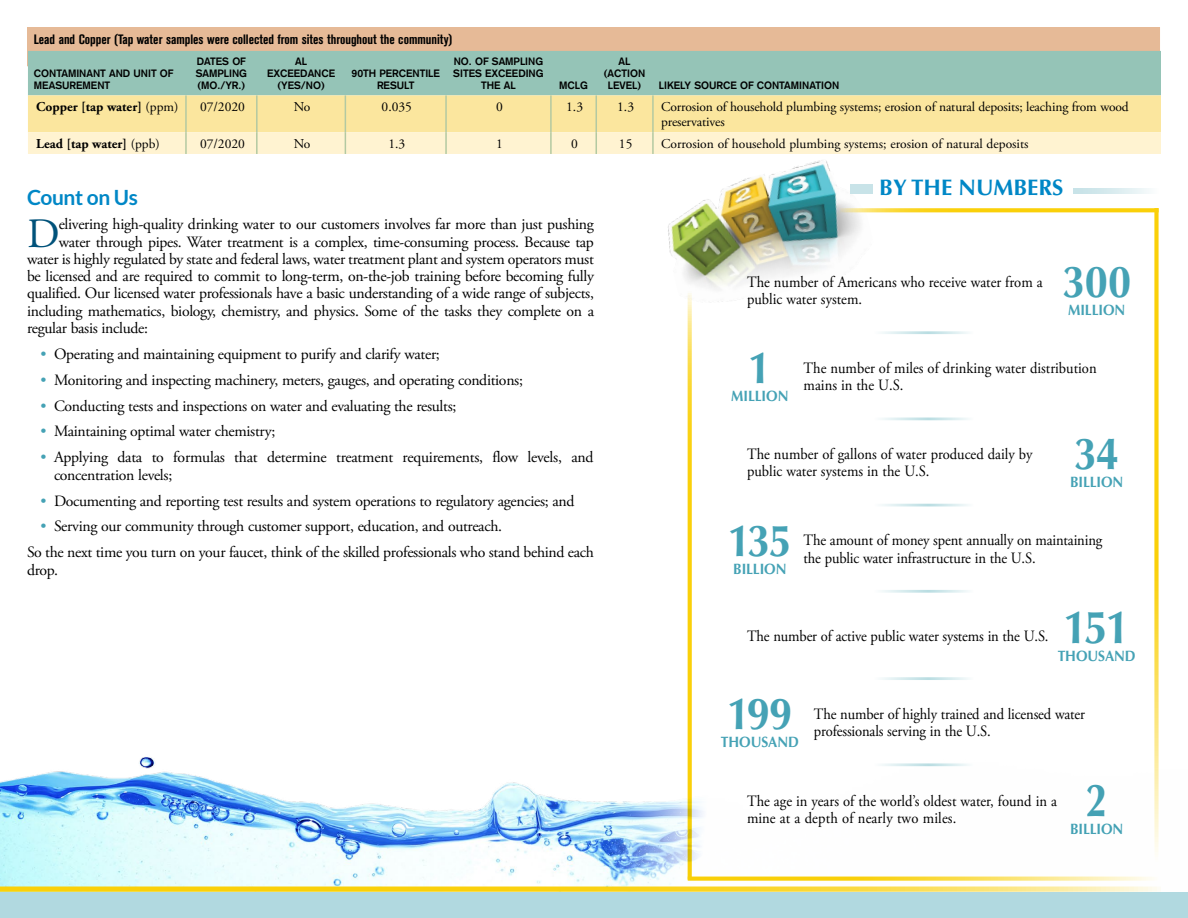
<style>
.page{position:relative;width:1188px;height:918px;background:#fff}
.page>*{position:absolute;margin:0;border:0;box-sizing:border-box;transform-origin:0 0}
.t1{font:700 46.5px "Optima";color:#45a2b5;scale:.92 1}
.t2{font:700 46.5px "Optima";color:#45a2b5;scale:.83 1}
.t3{font:700 45px "Optima";letter-spacing:-.02em;color:#45a2b5;scale:.93 1}
.Initial_Cap{font:41.7px "Adobe Garamond Pro";color:#00527a}
.t4{font:700 22.5px "Optima";color:#0087c6}
.Article_Headline-19{font:700 21px "Lato";letter-spacing:-.02em;color:#0087c6}
.First_Paragraph{font:15.75px/17.2px "Adobe Garamond Pro";letter-spacing:-.015em;color:#000}
.Initial_Cap-2{font:15.75px "Adobe Garamond Pro";letter-spacing:-.02em;color:#000}
.First_Paragraph-2{font:15.75px/17.2px "Adobe Garamond Pro";letter-spacing:-.015em;color:#000;scale:.92 1}
.t5{font:700 15px "Optima";letter-spacing:-.005em;color:#45a2b5;scale:.93 1}
.Table_Text{font:13.5px/15px "Adobe Garamond Pro";letter-spacing:-.01em;color:#000}
.Table_Subhead__Tap_W{font:700 condensed 13.5px "Akzidenz Grotesk Pro";color:#000}
.Table_Text-2{font:700 13.5px "Adobe Garamond Pro";color:#000}
.Table_Headers{font:700 10.5px/12px "Akzidenz Grotesk";color:#000;text-align:center}
.s1{font-weight:400}
.s2{color:#45a2b5}
</style>
<div class="page">
<img style="left:668px;top:160px;width:208px;height:155px">
<svg style="left:688px;top:288px;width:4px;height:371px"></svg>
<svg style="left:839px;top:208px;width:315px;height:4px"></svg>
<svg style="left:1154px;top:208px;width:5px;height:451px"></svg>
<svg style="left:1073px;top:188px;width:76px;height:6px"></svg>
<div style="left:850px;top:184px;width:23px;height:10px;background:#c8e3e8"></div>
<hr style="left:873px;top:331px;width:100px;height:3px;background:#b9dde2">
<hr style="left:873px;top:418px;width:100px;height:2px;background:#b9dde2">
<hr style="left:873px;top:504px;width:100px;height:2px;background:#b9dde2">
<hr style="left:873px;top:590px;width:100px;height:3px;background:#b9dde2">
<img style="left:0;top:659px;width:1159px;height:227px">
<div style="left:28px;top:28px;width:1131px;height:38px;background:#e6ba97"></div>
<div style="left:27px;top:27px;width:1133px;height:39px;border:2px solid #e6ba97"></div>
<div style="left:28px;top:51px;width:1133px;height:44px;background:#95c4b7"></div>
<svg style="left:28px;top:95px;width:1133px;height:59px"></svg>
<hr style="left:652px;top:95px;width:2px;height:37px;background:#b3c9a2">
<hr style="left:652px;top:132px;width:2px;height:22px;background:#b3c9a2">
<div style="left:0;top:892px;width:1188px;height:26px;background:#b1d9e0"></div>
<svg style="left:0;top:886px;width:1157px;height:6px"></svg>
<p class="Table_Subhead__Tap_W" style="left:34px;top:31px;width:420px">Lead and Copper (Tap water samples were collected from sites throughout the community)</p>
<p class="Table_Headers" style="left:34px;top:68px;width:141px;text-align:left">CONTAMINANT AND UNIT OF<br>MEASUREMENT</p>
<p class="Table_Headers" style="left:196px;top:56px;width:53px;text-align:left">DATES OF<br>SAMPLING</p>
<p class="Table_Headers" style="left:198px;top:80px;width:49px">(MO./YR.)</p>
<p class="Table_Headers" style="left:453px;top:56px;width:92px">NO. OF SAMPLING<br>SITES EXCEEDING<br>THE AL</p>
<p class="Table_Headers" style="left:267px;top:56px;width:70px">AL<br>EXCEEDANCE</p>
<p class="Table_Headers" style="left:277px;top:80px;width:49px">(YES/NO)</p>
<p class="Table_Headers" style="left:351px;top:68px;width:90px">90TH PERCENTILE<br>RESULT</p>
<p class="Table_Headers" style="left:559px;top:80px;width:30px">MCLG</p>
<p class="Table_Headers" style="left:619px;top:56px;width:13px">AL</p>
<p class="Table_Headers" style="left:604px;top:68px;width:43px">(ACTION<br>LEVEL)</p>
<p class="Table_Headers" style="left:659px;top:80px;width:182px">LIKELY SOURCE OF CONTAMINATION</p>
<p class="Table_Text-2" style="left:36px;top:99px;width:144px">Copper [tap water] <span class="s1">(ppm)</span></p>
<p class="Table_Text" style="left:200px;top:100px;width:46px">07/2020</p>
<p class="Table_Text" style="left:294px;top:100px;width:18px">No</p>
<p class="Table_Text" style="left:382px;top:100px;width:32px">0.035</p>
<p class="Table_Text" style="left:496px;top:100px;width:8px">0</p>
<p class="Table_Text" style="left:566px;top:100px;width:18px">1.3</p>
<p class="Table_Text" style="left:617px;top:100px;width:18px">1.3</p>
<p class="Table_Text" style="left:661px;top:100px;width:469px">Corrosion of household plumbing systems; erosion of natural deposits; leaching from wood preservatives</p>
<p class="Table_Text-2" style="left:36px;top:136px;width:125px">Lead [tap water] <span class="s1">(ppb)</span></p>
<p class="Table_Text" style="left:200px;top:137px;width:46px">07/2020</p>
<p class="Table_Text" style="left:294px;top:137px;width:18px">No</p>
<p class="Table_Text" style="left:388px;top:137px;width:18px">1.3</p>
<p class="Table_Text" style="left:496px;top:137px;width:8px">1</p>
<p class="Table_Text" style="left:571px;top:137px;width:8px">0</p>
<p class="Table_Text" style="left:619px;top:137px;width:15px">15</p>
<p class="Table_Text" style="left:661px;top:137px;width:369px">Corrosion of household plumbing systems; erosion of natural deposits</p>
<p class="Article_Headline-19" style="left:27px;top:185px;width:113px">Count on Us</p>
<p class="Initial_Cap" style="left:27px;top:208px;width:34px">D</p>
<p class="Initial_Cap-2" style="left:59px;top:215px;width:537px">elivering high-quality drinking water to our customers involves far more than just pushing</p>
<p class="Initial_Cap-2" style="left:59px;top:232px;width:537px">water through pipes. Water treatment is a complex, time-consuming process. Because tap</p>
<p class="Initial_Cap-2" style="left:27px;top:249px;width:568px">water is highly regulated by state and federal laws, water treatment plant and system operators must</p>
<p class="Initial_Cap-2" style="left:27px;top:267px;width:569px">be licensed and are required to commit to long-term, on-the-job training before becoming fully</p>
<p class="Initial_Cap-2" style="left:27px;top:284px;width:569px">qualified. Our licensed water professionals have a basic understanding of a wide range of subjects,</p>
<p class="Initial_Cap-2" style="left:27px;top:301px;width:569px">including mathematics, biology, chemistry, and physics. Some of the tasks they complete on a</p>
<p class="Initial_Cap-2" style="left:27px;top:318px;width:123px">regular basis include:</p>
<p class="First_Paragraph" style="left:40px;top:346px;width:401px"><span class="s2">•</span> Operating and maintaining equipment to purify and clarify water;</p>
<p class="First_Paragraph" style="left:40px;top:372px;width:484px"><span class="s2">•</span> Monitoring and inspecting machinery, meters, gauges, and operating conditions;</p>
<p class="First_Paragraph" style="left:40px;top:398px;width:417px"><span class="s2">•</span> Conducting tests and inspections on water and evaluating the results;</p>
<p class="First_Paragraph" style="left:40px;top:423px;width:236px"><span class="s2">•</span> Maintaining optimal water chemistry;</p>
<p class="First_Paragraph" style="left:54px;top:449px;width:541px;text-indent:-14px"><span class="s2">•</span> Applying data to formulas that determine treatment requirements, flow levels, and concentration levels;</p>
<p class="First_Paragraph" style="left:40px;top:492px;width:536px"><span class="s2">•</span> Documenting and reporting test results and system operations to regulatory agencies; and</p>
<p class="First_Paragraph" style="left:40px;top:518px;width:463px"><span class="s2">•</span> Serving our community through customer support, education, and outreach.</p>
<p class="First_Paragraph" style="left:27px;top:544px;width:569px">So the next time you turn on your faucet, think of the skilled professionals who stand behind each drop.</p>
<p class="t4" style="left:879px;top:175px;width:186px">BY THE NUMBERS</p>
<p class="First_Paragraph-2" style="left:747px;top:274px;width:323px">The number of Americans who receive water from a public water system.</p>
<p class="t3" style="left:1062px;top:256px;width:76px">300</p>
<p class="t5" style="left:1068px;top:301px;width:63px">MILLION</p>
<p class="t3" style="left:748px;top:342px;width:26px">1</p>
<p class="t5" style="left:731px;top:387px;width:63px">MILLION</p>
<p class="First_Paragraph-2" style="left:804px;top:360px;width:320px">The number of miles of drinking water distribution</p>
<p class="First_Paragraph-2" style="left:804px;top:377px;width:110px">mains in the U.S.</p>
<p class="First_Paragraph-2" style="left:747px;top:446px;width:312px">The number of gallons of water produced daily by public water systems in the U.S.</p>
<p class="t3" style="left:1074px;top:428px;width:50px">34</p>
<p class="t5" style="left:1070px;top:474px;width:59px">BILLION</p>
<p class="t3" style="left:728px;top:514px;width:71px">135</p>
<p class="t5" style="left:733px;top:560px;width:59px">BILLION</p>
<p class="First_Paragraph-2" style="left:804px;top:532px;width:326px">The amount of money spent annually on maintaining</p>
<p class="First_Paragraph-2" style="left:804px;top:549px;width:254px">the public water infrastructure in the U.S.</p>
<p class="First_Paragraph-2" style="left:747px;top:628px;width:329px">The number of active public water systems in the U.S.</p>
<p class="t1" style="left:1064px;top:600px;width:73px">151</p>
<p class="t5" style="left:1058px;top:647px;width:85px">THOUSAND</p>
<p class="t3" style="left:727px;top:688px;width:72px">199</p>
<p class="t5" style="left:721px;top:733px;width:85px">THOUSAND</p>
<p class="First_Paragraph-2" style="left:814px;top:706px;width:296px">The number of highly trained and licensed water</p>
<p class="First_Paragraph-2" style="left:814px;top:723px;width:194px">professionals serving in the U.S.</p>
<p class="First_Paragraph-2" style="left:747px;top:793px;width:338px">The age in years of the world’s oldest water, found in a mine at a depth of nearly two miles.</p>
<p class="t2" style="left:1086px;top:774px;width:27px">2</p>
<p class="t5" style="left:1070px;top:821px;width:59px">BILLION</p>
</div>
